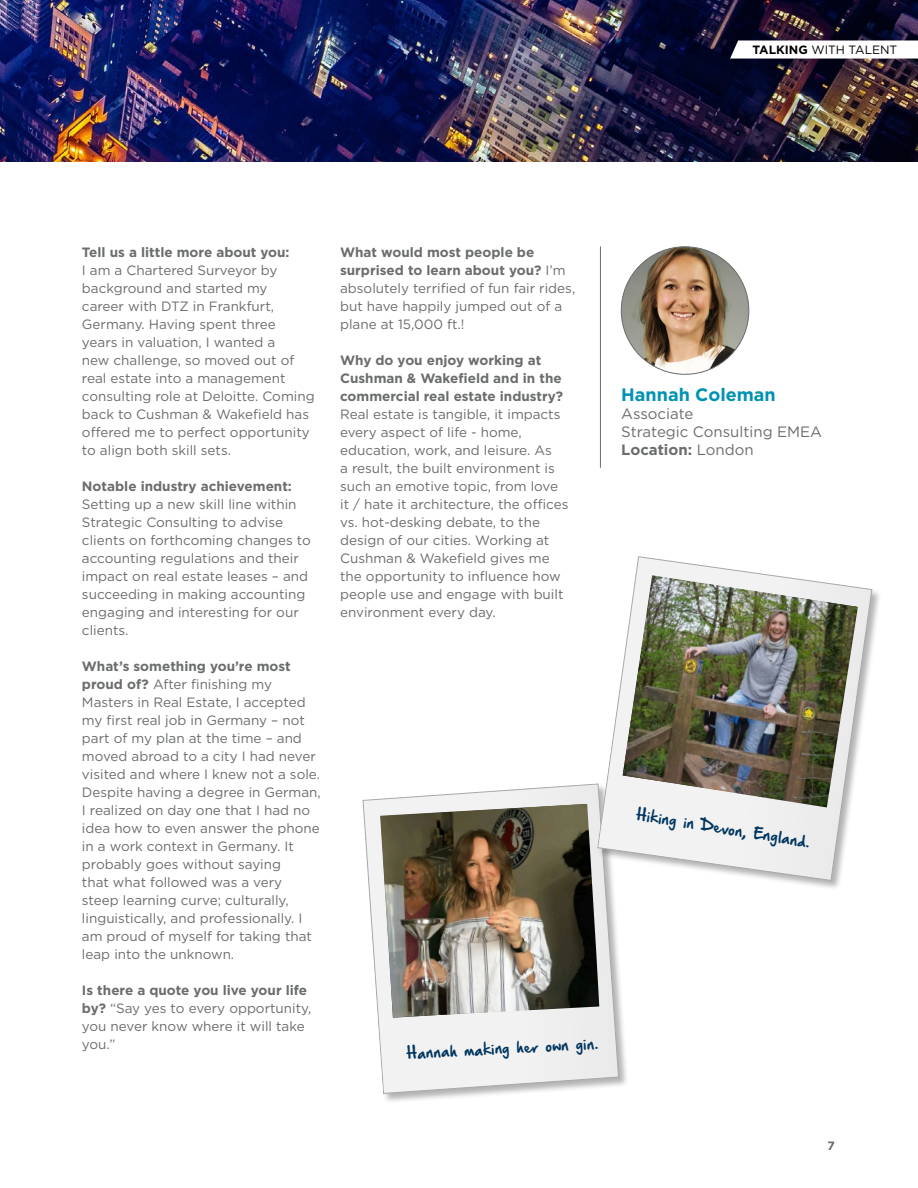
<style>
.page{position:relative;width:918px;height:1188px;background:#fff}
.page>*{position:absolute;margin:0;border:0;box-sizing:border-box;transform-origin:0 0}
.t1{font:700 18px "Gotham";color:#0092b3}
.t2{font:15px/18px "Gotham";color:#6a6c6d}
.t3{font:13.5px/18px "Gotham";color:#6a6c6d}
.t4{font:700 13.5px/18px "Gotham";color:#6a6c6d}
.t5{font:13.5px "Hand Of Sean Demo";color:#003660}
.t6{font:12px "Gotham";color:#000}
.t7{font:700 12px "Gotham";color:#6a6c6d}
.s1{font-weight:700}
</style>
<div class="page">
<img style="left:0;top:0;width:918px;height:162px">
<img style="left:621px;top:247px;width:128px;height:127px;border-radius:64px">
<hr style="left:600px;top:246px;width:1px;height:222px;background:#6a6c6d">
<div style="left:363px;top:783px;width:266px;height:321px;background:#000;opacity:.3"></div>
<svg style="left:363px;top:784px;width:256px;height:310px"></svg>
<img style="left:380px;top:804px;width:219px;height:213px">
<div style="left:597px;top:556px;width:285px;height:335px;background:#000;opacity:.3"></div>
<svg style="left:597px;top:556px;width:275px;height:325px"></svg>
<img style="left:623px;top:575px;width:235px;height:232px">
<svg style="left:730px;top:40px;width:188px;height:19px"></svg>
<p class="t6" style="left:753px;top:42px;width:146px"><span class="s1">TALKING</span> WITH TALENT</p>
<p class="t4" style="left:82px;top:243px;width:209px">Tell us a little more about you:</p>
<p class="t3" style="left:82px;top:261px;width:234px">I am a Chartered Surveyor by background and started my<br>career with DTZ in Frankfurt,<br>Germany. Having spent three years in valuation, I wanted a<br>new challenge, so moved out of real estate into a management consulting role at Deloitte. Coming back to Cushman &amp; Wakefield has offered me to perfect opportunity to align both skill sets.</p>
<p class="t4" style="left:82px;top:477px;width:211px">Notable industry achievement:</p>
<p class="t3" style="left:82px;top:495px;width:230px">Setting up a new skill line within<br>Strategic Consulting to advise clients on forthcoming changes to accounting regulations and their impact on real estate leases – and succeeding in making accounting engaging and interesting for our clients.</p>
<p class="t3" style="left:82px;top:657px;width:240px"><span class="s1">What’s something you’re most proud of?</span> After finishing my<br>Masters in Real Estate, I accepted my first real job in Germany – not part of my plan at the time – and moved abroad to a city I had never visited and where I knew not a sole.<br>Despite having a degree in German,<br>I realized on day one that I had no idea how to even answer the phone in a work context in Germany. It probably goes without saying<br>that what followed was a very steep learning curve; culturally, linguistically, and professionally. I am proud of myself for taking that leap into the unknown.</p>
<p class="t3" style="left:82px;top:981px;width:231px"><span class="s1">Is there a quote you live your life by?</span> “Say yes to every opportunity, you never know where it will take you.”</p>
<p class="t3" style="left:340px;top:243px;width:237px"><span class="s1">What would most people be surprised to learn about you?</span> I’m absolutely terrified of fun fair rides, but have happily jumped out of a plane at 15,000 ft.!</p>
<p class="t4" style="left:340px;top:351px;width:224px">Why do you enjoy working at<br>Cushman &amp; Wakefield and in the commercial real estate industry?</p>
<p class="t3" style="left:340px;top:405px;width:230px">Real estate is tangible, it impacts every aspect of life - home, education, work, and leisure. As<br>a result, the built environment is such an emotive topic, from love it / hate it architecture, the offices vs. hot-desking debate, to the design of our cities. Working at<br>Cushman &amp; Wakefield gives me the opportunity to influence how people use and engage with built environment every day.</p>
<p class="t5" style="left:407px;top:1047px;width:193px;rotate:-3deg">Hannah making her own gin.</p>
<h1 class="t1" style="left:621px;top:382px;width:156px">Hannah Coleman</h1>
<p class="t2" style="left:621px;top:404px;width:202px">Associate<br>Strategic Consulting EMEA<br><span class="s1">Location:</span> London</p>
<p class="t5" style="left:638px;top:808px;width:177px;rotate:9deg">Hiking in Devon, England.</p>
<p class="t7" style="left:827px;top:1138px;width:9px">7</p>
</div>
